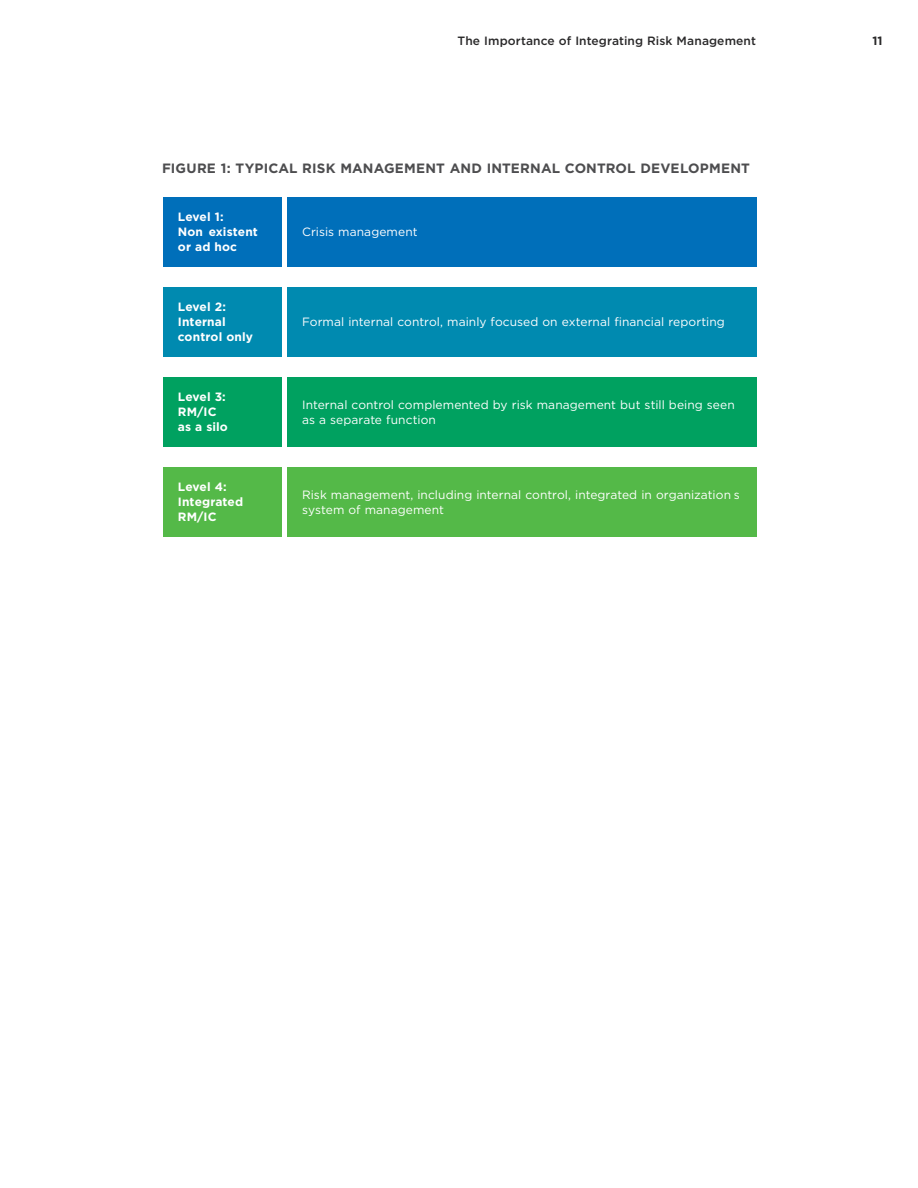
<style>
.page{position:relative;width:918px;height:1188px;background:#fff}
.page>*{position:absolute;margin:0;border:0;box-sizing:border-box;transform-origin:0 0}
.t1{font:700 13.5px "Gotham";letter-spacing:.01em;color:#4d4d4f}
.t2{font:12px/15px "Gotham";letter-spacing:.005em;color:#fff}
.t3{font:700 12px/15px "Gotham";letter-spacing:.01em;color:#fff}
.t4{font:500 12px "Gotham";letter-spacing:.01em;color:#292829}
.t5{font:700 12px "Gotham";color:#292829}
</style>
<div class="page">
<div style="left:163px;top:197px;width:119px;height:69px;background:#006fba"></div>
<div style="left:287px;top:197px;width:470px;height:69px;background:#006fba"></div>
<div style="left:163px;top:287px;width:119px;height:69px;background:#008ab0"></div>
<div style="left:287px;top:287px;width:470px;height:69px;background:#008ab0"></div>
<div style="left:163px;top:377px;width:119px;height:69px;background:#00a160"></div>
<div style="left:287px;top:377px;width:470px;height:69px;background:#00a160"></div>
<div style="left:163px;top:467px;width:119px;height:69px;background:#54b948"></div>
<div style="left:287px;top:467px;width:470px;height:69px;background:#54b948"></div>
<p class="t4" style="left:458px;top:33px;width:300px">The Importance of Integrating Risk Management</p>
<p class="t5" style="left:872px;top:33px;width:12px">11</p>
<p class="t1" style="left:162px;top:159px;width:589px">FIGURE 1: TYPICAL RISK MANAGEMENT AND INTERNAL CONTROL DEVELOPMENT</p>
<p class="t3" style="left:178px;top:210px;width:82px">Level 1:<br>Non existent or ad hoc</p>
<p class="t3" style="left:178px;top:300px;width:77px">Level 2:<br>Internal control only</p>
<p class="t2" style="left:302px;top:224px;width:117px">Crisis management</p>
<p class="t2" style="left:302px;top:314px;width:424px">Formal internal control, mainly focused on external fnancial reporting</p>
<p class="t3" style="left:178px;top:390px;width:52px">Level 3:<br>RM/IC as a silo</p>
<p class="t2" style="left:302px;top:397px;width:434px">Internal control complemented by risk management but still being seen as a separate function</p>
<p class="t3" style="left:178px;top:480px;width:67px">Level 4:<br>Integrated<br>RM/IC</p>
<p class="t2" style="left:302px;top:487px;width:439px">Risk management, including internal control, integrated in organization s system of management</p>
</div>
